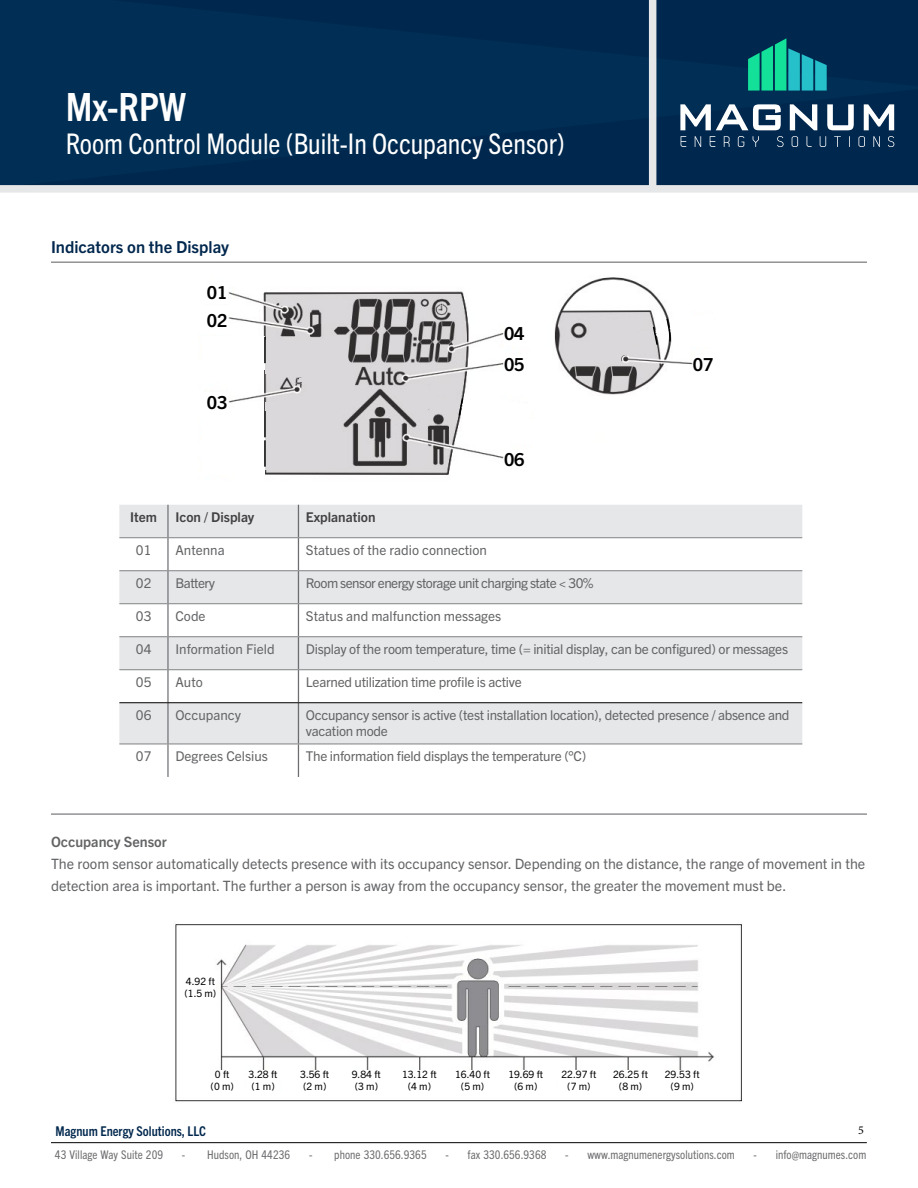
<style>
.page{position:relative;width:918px;height:1188px;background:#fff}
.page>*{position:absolute;margin:0;border:0;box-sizing:border-box;transform-origin:0 0}
.t1{font:700 condensed 39px "Trade Gothic Next LT Pro";color:#fff}
.t2{font:condensed 28.5px "Trade Gothic Next LT Pro";color:#fff}
.t3{font:700 18px/27.6px "Trade Gothic Next LT Pro";color:#000}
.t4{font:700 16.5px "Trade Gothic Next LT Pro";color:#00274d}
.t5{font:14.25px/21.8px "Trade Gothic Next LT Pro";color:#636466}
.t6{font:700 14.25px "Trade Gothic Next LT Pro";color:#636466}
.t7{font:13.5px/16.5px "Trade Gothic Next LT Pro";letter-spacing:-.02em;color:#636466}
.t8{font:13.5px "Trade Gothic Next LT Pro";color:#636466}
.t9{font:13.5px "Trade Gothic Next LT Pro";letter-spacing:-.04em;color:#636466}
.t10{font:700 13.5px "Trade Gothic Next LT Pro";color:#414042}
.t11{font:700 condensed 13.5px "Trade Gothic Next LT Pro";color:#00274d}
.t12{font:condensed 12px "Trade Gothic Next LT Pro";letter-spacing:.005em;color:#6d6e71}
.t13{font:12px "Minion Pro";color:#000}
.t14{font:10.05px/12.1px "Trade Gothic Next LT Pro";color:#000;text-align:center}
</style>
<div class="page">
<div style="left:0;top:0;width:918px;height:185px;background:#002e54"></div>
<div style="left:649px;top:0;width:7px;height:190px;background:#e6e7e8"></div>
<div style="left:0;top:185px;width:918px;height:8px;background:#e6e7e8"></div>
<svg style="left:680px;top:99px;width:215px;height:49px"></svg>
<svg style="left:748px;top:38px;width:79px;height:53px;background:#11928a"></svg>
<hr style="left:51px;top:262px;width:816px;height:1px;background:#6d6e71">
<hr style="left:51px;top:814px;width:816px;height:1px;background:#6d6e71">
<svg style="left:119px;top:505px;width:683px;height:239px;fill:#e6e7e8"></svg>
<hr style="left:167px;top:505px;width:2px;height:32px;background:#77787b">
<hr style="left:167px;top:538px;width:2px;height:32px;background:#77787b">
<hr style="left:167px;top:571px;width:2px;height:32px;background:#77787b">
<hr style="left:167px;top:604px;width:2px;height:32px;background:#77787b">
<hr style="left:167px;top:637px;width:2px;height:32px;background:#77787b">
<hr style="left:167px;top:670px;width:2px;height:33px;background:#77787b">
<hr style="left:167px;top:703px;width:2px;height:41px;background:#77787b">
<hr style="left:167px;top:744px;width:2px;height:33px;background:#77787b">
<hr style="left:298px;top:505px;width:1px;height:32px;background:#6d6e71">
<hr style="left:298px;top:538px;width:1px;height:32px;background:#6d6e71">
<hr style="left:298px;top:571px;width:1px;height:32px;background:#6d6e71">
<hr style="left:298px;top:604px;width:1px;height:32px;background:#6d6e71">
<hr style="left:298px;top:637px;width:1px;height:32px;background:#6d6e71">
<hr style="left:298px;top:670px;width:1px;height:33px;background:#6d6e71">
<hr style="left:298px;top:703px;width:1px;height:41px;background:#6d6e71">
<hr style="left:298px;top:744px;width:1px;height:33px;background:#6d6e71">
<hr style="left:119px;top:537px;width:49px;height:1px;background:#808285">
<hr style="left:168px;top:537px;width:130px;height:1px;background:#808285">
<hr style="left:298px;top:537px;width:504px;height:1px;background:#808285">
<hr style="left:119px;top:570px;width:49px;height:1px;background:#808285">
<hr style="left:168px;top:570px;width:130px;height:1px;background:#808285">
<hr style="left:298px;top:570px;width:504px;height:1px;background:#808285">
<hr style="left:119px;top:603px;width:49px;height:1px;background:#808285">
<hr style="left:168px;top:603px;width:130px;height:1px;background:#808285">
<hr style="left:298px;top:603px;width:504px;height:1px;background:#808285">
<hr style="left:119px;top:636px;width:49px;height:1px;background:#808285">
<hr style="left:168px;top:636px;width:130px;height:1px;background:#808285">
<hr style="left:298px;top:636px;width:504px;height:1px;background:#808285">
<hr style="left:119px;top:669px;width:49px;height:1px;background:#808285">
<hr style="left:168px;top:669px;width:130px;height:1px;background:#808285">
<hr style="left:298px;top:669px;width:504px;height:1px;background:#808285">
<hr style="left:119px;top:744px;width:49px;height:1px;background:#808285">
<hr style="left:168px;top:744px;width:130px;height:1px;background:#808285">
<hr style="left:298px;top:744px;width:504px;height:1px;background:#808285">
<hr style="left:119px;top:702px;width:49px;height:1px;background:#000">
<hr style="left:168px;top:702px;width:130px;height:1px;background:#000">
<hr style="left:298px;top:702px;width:504px;height:1px;background:#000">
<img style="left:201px;top:277px;width:466px;height:198px">
<hr style="left:51px;top:1142px;width:816px;height:1px;background:#000">
<div style="left:266px;top:341px;width:62px;height:33px;background:#dad8da"></div>
<div style="left:266px;top:403px;width:62px;height:33px;background:#dad8da"></div>
<div style="left:266px;top:428px;width:62px;height:42px;background:#dad8da"></div>
<div style="left:202px;top:337px;width:62px;height:33px;background:#fff"></div>
<div style="left:202px;top:411px;width:62px;height:33px;background:#fff"></div>
<div style="left:202px;top:442px;width:62px;height:33px;background:#fff"></div>
<hr style="left:264px;top:337px;width:2px;height:26px;background:#000">
<hr style="left:264px;top:411px;width:2px;height:26px;background:#000">
<hr style="left:264px;top:440px;width:2px;height:27px;background:#000">
<div style="left:401px;top:383px;width:32px;height:31px;background:#dad8da;border-radius:50%"></div>
<svg style="left:417px;top:394px;width:116px;height:32px"></svg>
<svg style="left:588px;top:313px;width:105px;height:52px"></svg>
<svg style="left:300px;top:379px;width:4px;height:3px"></svg>
<div style="left:193px;top:282px;width:34px;height:21px;background:#fff"></div>
<div style="left:193px;top:309px;width:34px;height:22px;background:#fff"></div>
<div style="left:193px;top:392px;width:34px;height:22px;background:#fff"></div>
<div style="left:504px;top:323px;width:35px;height:22px;background:#fff"></div>
<div style="left:504px;top:354px;width:35px;height:22px;background:#fff"></div>
<div style="left:504px;top:449px;width:35px;height:22px;background:#fff"></div>
<img style="left:175px;top:924px;width:567px;height:178px">
<div style="left:206px;top:1071px;width:32px;height:24px;background:#fff"></div>
<div style="left:184px;top:978px;width:32px;height:24px;background:#fff"></div>
<div style="left:247px;top:1071px;width:32px;height:24px;background:#fff"></div>
<div style="left:299px;top:1071px;width:32px;height:24px;background:#fff"></div>
<div style="left:350px;top:1071px;width:32px;height:24px;background:#fff"></div>
<div style="left:399px;top:1071px;width:41px;height:24px;background:#fff"></div>
<div style="left:452px;top:1071px;width:41px;height:24px;background:#fff"></div>
<div style="left:505px;top:1071px;width:41px;height:24px;background:#fff"></div>
<div style="left:559px;top:1071px;width:40px;height:24px;background:#fff"></div>
<div style="left:610px;top:1071px;width:41px;height:24px;background:#fff"></div>
<div style="left:662px;top:1071px;width:41px;height:24px;background:#fff"></div>
<h1 class="t1" style="left:66px;top:80px;width:122px">Mx-RPW</h1>
<h2 class="t2" style="left:66px;top:124px;width:500px">Room Control Module (Built-In Occupancy Sensor)</h2>
<p class="t4" style="left:51px;top:236px;width:179px">Indicators on the Display</p>
<h3 class="t3" style="left:207px;top:277px;width:22px">01<br>02</h3>
<h3 class="t3" style="left:207px;top:388px;width:22px">03</h3>
<h3 class="t3" style="left:504px;top:317px;width:22px;line-height:31px">04<br>05</h3>
<h3 class="t3" style="left:504px;top:445px;width:22px">06</h3>
<h3 class="t3" style="left:693px;top:350px;width:22px">07</h3>
<p class="t10" style="left:130px;top:508px;width:28px">Item</p>
<p class="t10" style="left:175px;top:508px;width:80px">Icon / Display</p>
<p class="t10" style="left:306px;top:508px;width:71px">Explanation</p>
<p class="t7" style="left:136px;top:541px;width:17px">01</p>
<p class="t8" style="left:175px;top:541px;width:51px">Antenna</p>
<p class="t8" style="left:306px;top:541px;width:183px">Statues of the radio connection</p>
<p class="t7" style="left:136px;top:574px;width:17px">02</p>
<p class="t9" style="left:175px;top:574px;width:41px">Battery</p>
<p class="t9" style="left:306px;top:574px;width:289px">Room sensor energy storage unit charging state &lt; 30%</p>
<p class="t7" style="left:136px;top:607px;width:17px">03</p>
<p class="t7" style="left:175px;top:607px;width:32px">Code</p>
<p class="t8" style="left:306px;top:607px;width:197px">Status and malfunction messages</p>
<p class="t7" style="left:136px;top:640px;width:17px">04</p>
<p class="t8" style="left:175px;top:640px;width:101px">Information Field</p>
<p class="t7" style="left:306px;top:640px;width:484px">Display of the room temperature, time (= initial display, can be configured) or messages</p>
<p class="t7" style="left:136px;top:673px;width:17px">05</p>
<p class="t7" style="left:175px;top:673px;width:29px">Auto</p>
<p class="t7" style="left:306px;top:673px;width:217px">Learned utilization time profile is active</p>
<p class="t7" style="left:136px;top:706px;width:17px">06</p>
<p class="t8" style="left:175px;top:706px;width:67px">Occupancy</p>
<p class="t7" style="left:306px;top:706px;width:485px">Occupancy sensor is active (test installation location), detected presence / absence and vacation mode</p>
<p class="t7" style="left:136px;top:747px;width:17px">07</p>
<p class="t8" style="left:175px;top:747px;width:94px">Degrees Celsius</p>
<p class="t7" style="left:306px;top:747px;width:282px">The information field displays the temperature (°C)</p>
<p class="t6" style="left:51px;top:832px;width:117px">Occupancy Sensor</p>
<p class="t5" style="left:51px;top:852px;width:816px">The room sensor automatically detects presence with its occupancy sensor. Depending on the distance, the range of movement in the detection area is important. The further a person is away from the occupancy sensor, the greater the movement must be.</p>
<p class="t14" style="left:185px;top:975px;width:33px;text-align:left">4.92 ft (1.5 m)</p>
<p class="t14" style="left:211px;top:1068px;width:25px">0 ft (0 m)</p>
<p class="t14" style="left:249px;top:1068px;width:31px;text-align:left">3.28 ft (1 m)</p>
<p class="t14" style="left:300px;top:1068px;width:31px;text-align:left">3.56 ft (2 m)</p>
<p class="t14" style="left:352px;top:1068px;width:31px;text-align:left">9.84 ft (3 m)</p>
<p class="t14" style="left:402px;top:1068px;width:36px">13.12 ft (4 m)</p>
<p class="t14" style="left:455px;top:1068px;width:36px">16.40 ft (5 m)</p>
<p class="t14" style="left:508px;top:1068px;width:36px">19.69 ft (6 m)</p>
<p class="t14" style="left:562px;top:1068px;width:36px">22.97 ft (7 m)</p>
<p class="t14" style="left:613px;top:1068px;width:36px">26.25 ft (8 m)</p>
<p class="t14" style="left:665px;top:1068px;width:36px">29.53 ft (9 m)</p>
<p class="t11" style="left:56px;top:1122px;width:152px">Magnum Energy Solutions, LLC</p>
<p class="t12" style="left:55px;top:1146px;width:110px">43 Village Way Suite 209</p>
<p class="t12" style="left:182px;top:1146px;width:110px">- Hudson, OH 44236</p>
<p class="t12" style="left:309px;top:1146px;width:119px">- phone 330.656.9365</p>
<p class="t12" style="left:446px;top:1146px;width:103px">- fax 330.656.9368</p>
<p class="t12" style="left:565px;top:1146px;width:171px">- www.magnumenergysolutions.com</p>
<p class="t12" style="left:754px;top:1146px;width:114px">- info@magnumes.com</p>
<p class="t13" style="left:858px;top:1122px;width:7px">5</p>
</div>
